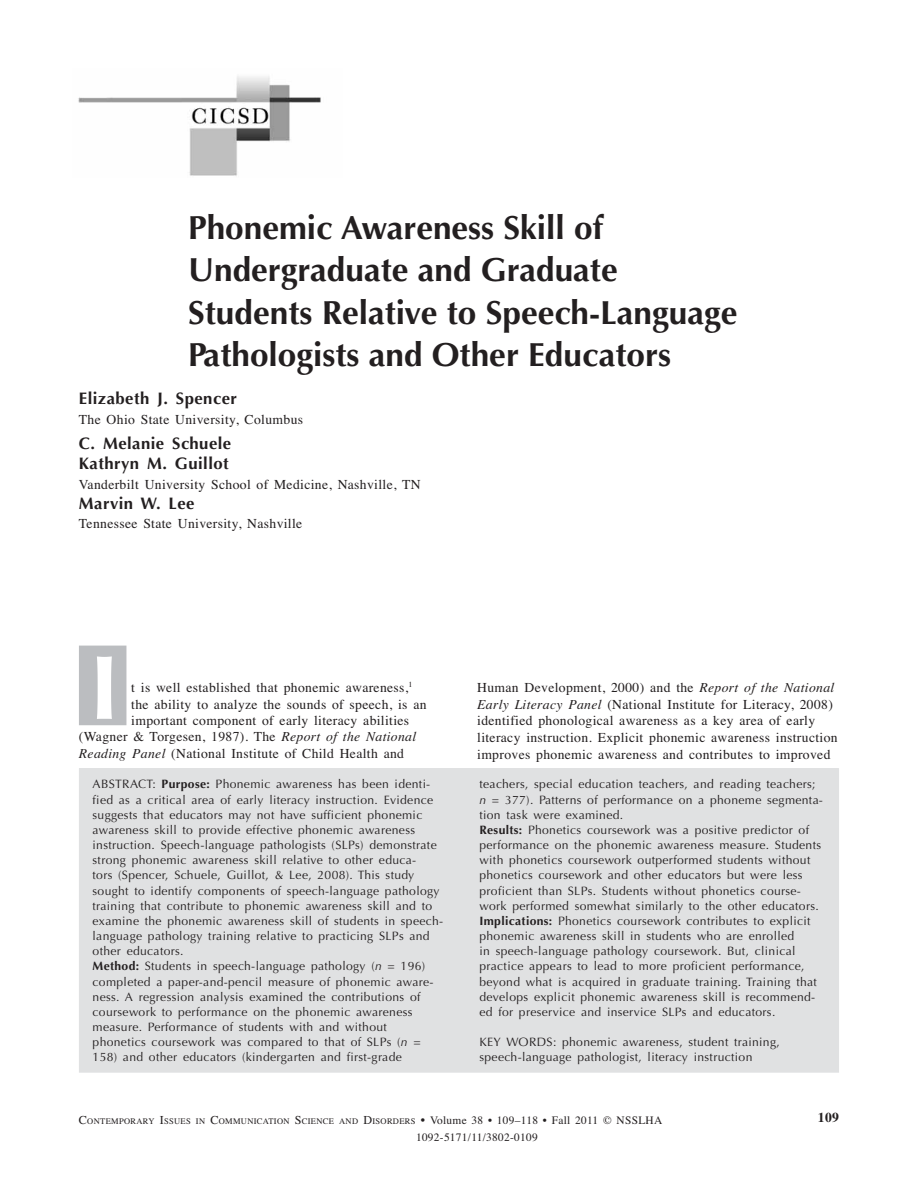
<style>
.page{position:relative;width:918px;height:1188px;background:#fff}
.page>*{position:absolute;margin:0;border:0;box-sizing:border-box;transform-origin:0 0}
.t1{font:700 91.05px "Optima";color:#fff}
.t2{font:700 33.45px/42.5px "Optima";color:#231f20}
.t3{font:700 16.65px/19.6px "Optima";letter-spacing:.03em;color:#231f20}
.t4{font:13.65px/16.6px "Times";letter-spacing:.025em;color:#231f20}
.t5{font:italic 13.65px "Times";letter-spacing:.025em;color:#231f20}
.t6{font:700 13.65px "Times";color:#231f20}
.t7{font:12.15px/15.1px "Optima";letter-spacing:.03em;color:#231f20}
.t8{font:11.4px "Times";color:#231f20}
.t9{font:8.55px "Times";letter-spacing:.035em;color:#231f20}
.s1{font-style:italic}
.s2{font-weight:700}
.s3{font-weight:700;font-style:normal}
.s4{font-size:12.15px}
.s5{font-size:11.4px}
</style>
<div class="page">
<img style="left:78px;top:76px;width:243px;height:100px">
<div style="left:80px;top:769px;width:758px;height:303px;background:#e0e1e2"></div>
<div style="left:79px;top:768px;width:760px;height:305px;border:2px solid #e0e1e2"></div>
<div style="left:80px;top:646px;width:46px;height:78px;background:#bbbdc0"></div>
<div style="left:79px;top:646px;width:47px;height:79px;border:2px solid #bbbdc0"></div>
<h2 class="t2" style="left:188px;top:206px;width:551px">Phonemic Awareness Skill of<br>Undergraduate and Graduate<br>Students Relative to Speech-Language<br>Pathologists and Other Educators</h2>
<h3 class="t3" style="left:79px;top:389px;width:160px">Elizabeth J. Spencer</h3>
<p class="t4" style="left:79px;top:410px;width:226px">The Ohio State University, Columbus</p>
<h3 class="t3" style="left:79px;top:434px;width:154px">C. Melanie Schuele<br>Kathryn M. Guillot</h3>
<p class="t4" style="left:79px;top:475px;width:343px">Vanderbilt University School of Medicine, Nashville, TN</p>
<h3 class="t3" style="left:79px;top:493px;width:117px">Marvin W. Lee</h3>
<p class="t4" style="left:79px;top:514px;width:225px">Tennessee State University, Nashville</p>
<h1 class="t1" style="left:89px;top:635px;width:32px">I</h1>
<p class="t4" style="left:131px;top:678px;width:297px">t is well established that phonemic awareness,<sup>1 </sup>the ability to analyze the sounds of speech, is an important component of early literacy abilities</p>
<p class="t4" style="left:79px;top:727px;width:339px">(Wagner &amp; Torgesen, 1987). The <span class="s1">Report of the National<br>Reading Panel</span> (National Institute of Child Health and</p>
<p class="t7" style="left:93px;top:777px;width:352px">ABSTRACT: <span class="s2">Purpose:</span> Phonemic awareness has been identi&shy;fied as a critical area of early literacy instruction. Evidence suggests that educators may not have sufficient phonemic awareness skill to provide effective phonemic awareness instruction. Speech-language pathologists (SLPs) demonstrate strong phonemic awareness skill relative to other educa-<br>tors (Spencer, Schuele, Guillot, &amp; Lee, 2008). This study sought to identify components of speech-language pathology training that contribute to phonemic awareness skill and to examine the phonemic awareness skill of students in speech&shy;language pathology training relative to practicing SLPs and other educators.<br><span class="s2">Method:</span> Students in speech-language pathology (<span class="s1">n</span> = 196) completed a paper-and-pencil measure of phonemic aware&shy;ness. A regression analysis examined the contributions of coursework to performance on the phonemic awareness measure. Performance of students with and without phonetics coursework was compared to that of SLPs (<span class="s1">n</span> = 158) and other educators (kindergarten and first-grade</p>
<p class="t4" style="left:477px;top:678px;width:362px">Human Development, 2000) and the <span class="s1">Report of the National Early Literacy Panel</span> (National Institute for Literacy, 2008) identified phonological awareness as a key area of early literacy instruction. Explicit phonemic awareness instruction improves phonemic awareness and contributes to improved</p>
<p class="t7" style="left:479px;top:777px;width:345px">teachers, special education teachers, and reading teachers; <span class="s1">n</span> = 377). Patterns of performance on a phoneme segmenta&shy;tion task were examined.<br><span class="s2">Results:</span> Phonetics coursework was a positive predictor of performance on the phonemic awareness measure. Students with phonetics coursework outperformed students without phonetics coursework and other educators but were less proficient than SLPs. Students without phonetics course&shy;work performed somewhat similarly to the other educators.<br><span class="s2">Implications:</span> Phonetics coursework contributes to explicit phonemic awareness skill in students who are enrolled<br>in speech-language pathology coursework. But, clinical practice appears to lead to more proficient performance, beyond what is acquired in graduate training. Training that develops explicit phonemic awareness skill is recommend&shy;ed for preservice and inservice SLPs and educators.</p>
<p class="t7" style="left:479px;top:1035px;width:302px">KEY WORDS: phonemic awareness, student training, speech-language pathologist, literacy instruction</p>
<p class="t5" style="left:518px;top:1106px;width:279px"><span class="s3">Spencer et al.:</span> Students’ Phonemic Awareness</p>
<p class="t6" style="left:818px;top:1105px;width:23px">109</p>
<p class="t9" style="left:79px;top:1113px;width:585px"><span class="s4">C</span>ONTEMPORARY <span class="s4">I</span>SSUES IN <span class="s4">C</span>OMMUNICATION <span class="s4">S</span>CIENCE AND <span class="s4">D</span>ISORDERS <span class="s4">•</span> <span class="s5">Volume 38 • 109–118 • Fall 2011 © NSSLHA</span></p>
<p class="t8" style="left:416px;top:1126px;width:123px">1092-5171/11/3802-0109</p>
</div>
